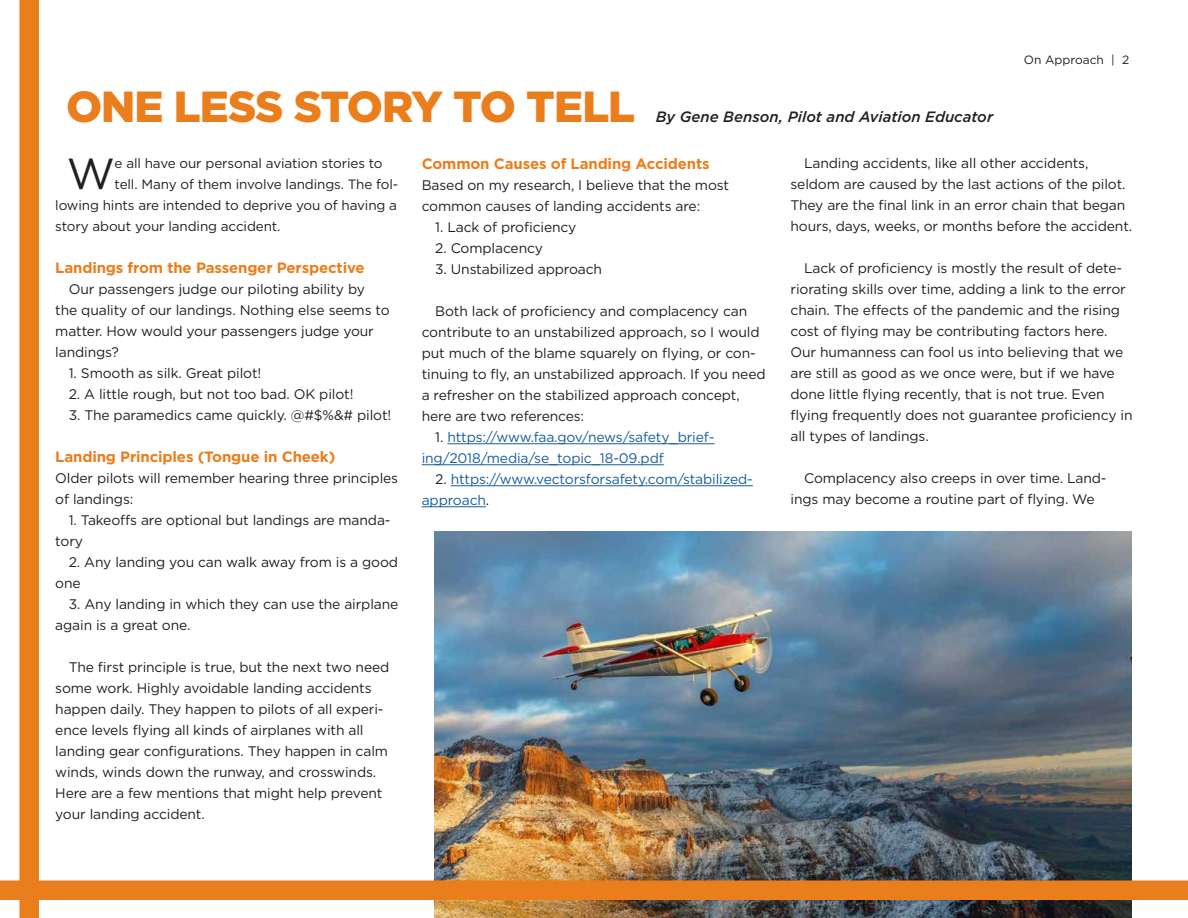
<style>
.page{position:relative;width:1188px;height:918px;background:#fff}
.page>*{position:absolute;margin:0;border:0;box-sizing:border-box;transform-origin:0 0}
.t1{font:900 43.5px "Gotham";letter-spacing:-.02em;color:#ea7e1d}
.t2{font:43.5px "Gotham";color:#231f20}
.t3{font:700 15px "Gotham";letter-spacing:-.01em;color:#ea7e1d}
.t4{font:italic 500 15px "Gotham";color:#231f20}
.t5{font:13.8px/21px "Gotham";letter-spacing:-.01em;color:#231f20}
.t6{font:13.8px/21px "Gotham";letter-spacing:-.01em;color:#175d9e}
.t7{font:13.5px "Gotham";letter-spacing:-.01em;color:#231f20}
.t8{font:12px "Gotham";color:#231f20}
.s1{color:#231f20}
</style>
<div class="page">
<hr style="left:447px;top:443px;width:267px;height:1px;background:#175d9e">
<hr style="left:422px;top:464px;width:242px;height:1px;background:#175d9e">
<hr style="left:451px;top:485px;width:302px;height:1px;background:#175d9e">
<hr style="left:422px;top:506px;width:64px;height:1px;background:#175d9e">
<img style="left:434px;top:531px;width:697px;height:387px">
<div style="left:19px;top:0;width:20px;height:918px;background:#ea7e1d"></div>
<div style="left:0;top:880px;width:1188px;height:20px;background:#ea7e1d"></div>
<p class="t1" style="left:66px;top:76px;width:571px">ONE LESS STORY TO TELL</p>
<p class="t4" style="left:656px;top:107px;width:339px">By Gene Benson, Pilot and Aviation Educator</p>
<p class="t8" style="left:1024px;top:52px;width:107px">On Approach | 2</p>
<p class="t2" style="left:67px;top:146px;width:50px">W</p>
<p class="t7" style="left:115px;top:155px;width:270px">e all have our personal aviation stories to</p>
<p class="t7" style="left:115px;top:176px;width:285px">tell. Many of them involve landings. The fol-</p>
<p class="t7" style="left:55px;top:197px;width:343px">lowing hints are intended to deprive you of having a</p>
<p class="t7" style="left:55px;top:218px;width:227px">story about your landing accident.</p>
<p class="t3" style="left:55px;top:258px;width:311px">Landings from the Passenger Perspective</p>
<p class="t5" style="left:55px;top:279px;width:336px;text-indent:14px">Our passengers judge our piloting ability by the quality of our landings. Nothing else seems to matter. How would your passengers judge your landings?</p>
<p class="t5" style="left:69px;top:363px;width:194px">1. Smooth as silk. Great pilot!</p>
<p class="t5" style="left:69px;top:384px;width:286px">2. A little rough, but not too bad. OK pilot!</p>
<p class="t5" style="left:69px;top:405px;width:324px">3. The paramedics came quickly. @#$%&amp;# pilot!</p>
<p class="t3" style="left:55px;top:447px;width:282px">Landing Principles (Tongue in Cheek)</p>
<p class="t5" style="left:55px;top:468px;width:344px">Older pilots will remember hearing three principles of landings:</p>
<p class="t5" style="left:55px;top:510px;width:337px;text-indent:14px">1. Takeoffs are optional but landings are manda&shy;tory</p>
<p class="t5" style="left:55px;top:552px;width:344px;text-indent:14px">2. Any landing you can walk away from is a good one</p>
<p class="t5" style="left:55px;top:594px;width:345px;text-indent:14px">3. Any landing in which they can use the airplane again is a great one.</p>
<p class="t5" style="left:55px;top:657px;width:336px;text-indent:14px">The first principle is true, but the next two need some work. Highly avoidable landing accidents happen daily. They happen to pilots of all experi&shy;ence levels flying all kinds of airplanes with all landing gear configurations. They happen in calm winds, winds down the runway, and crosswinds.<br>Here are a few mentions that might help prevent your landing accident.</p>
<p class="t3" style="left:422px;top:154px;width:289px">Common Causes of Landing Accidents</p>
<p class="t5" style="left:422px;top:175px;width:309px">Based on my research, I believe that the most common causes of landing accidents are:</p>
<p class="t5" style="left:435px;top:217px;width:143px">1. Lack of proficiency</p>
<p class="t5" style="left:435px;top:238px;width:109px">2. Complacency</p>
<p class="t5" style="left:435px;top:259px;width:168px">3. Unstabilized approach</p>
<p class="t5" style="left:422px;top:301px;width:345px;text-indent:14px">Both lack of proficiency and complacency can contribute to an unstabilized approach, so I would put much of the blame squarely on flying, or con&shy;tinuing to fly, an unstabilized approach. If you need a refresher on the stabilized approach concept, here are two references:</p>
<p class="t6" style="left:422px;top:427px;width:294px;text-indent:14px"><span class="s1">1.</span> https://www.faa.gov/news/safety_brief&shy;ing/2018/media/se_topic_18-09.pdf</p>
<p class="t6" style="left:422px;top:469px;width:333px;text-indent:14px"><span class="s1">2.</span> https://www.vectorsforsafety.com/stabilized&shy;approach<span class="s1">.</span></p>
<p class="t5" style="left:791px;top:153px;width:343px;text-indent:14px">Landing accidents, like all other accidents, seldom are caused by the last actions of the pilot.<br>They are the final link in an error chain that began hours, days, weeks, or months before the accident.</p>
<p class="t5" style="left:791px;top:258px;width:343px;text-indent:14px">Lack of proficiency is mostly the result of dete&shy;riorating skills over time, adding a link to the error chain. The effects of the pandemic and the rising cost of flying may be contributing factors here.<br>Our humanness can fool us into believing that we are still as good as we once were, but if we have done little flying recently, that is not true. Even flying frequently does not guarantee proficiency in all types of landings.</p>
<p class="t5" style="left:791px;top:468px;width:317px;text-indent:14px">Complacency also creeps in over time. Land&shy;ings may become a routine part of flying. We</p>
</div>
